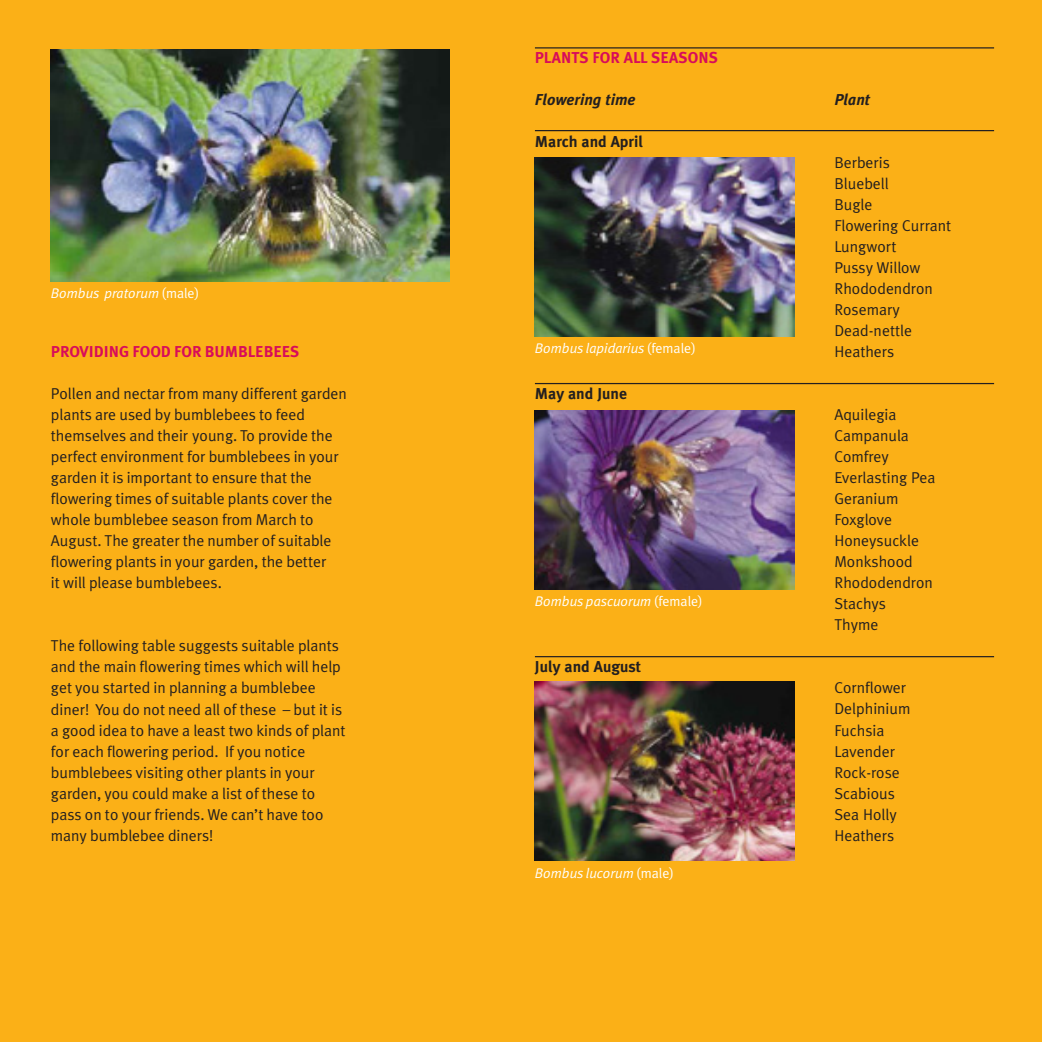
<style>
.page{position:relative;width:1042px;height:1042px;background:#fff}
.page>*{position:absolute;margin:0;border:0;box-sizing:border-box;transform-origin:0 0}
.t1{font:15.75px/21px "Meta Plus Normal";color:#231f20}
.t2{font:700 15.75px "Meta Plus";color:#d80c5a}
.t3{font:700 15.75px "Meta Plus";color:#231f20}
.t4{font:italic 700 15.75px "Meta Plus";color:#231f20}
.t5{font:italic 14px "Meta Plus Normal";color:#fff}
.s1{font-style:normal}
</style>
<div class="page">
<div style="left:0;top:0;width:1041px;height:1041px;background:#fbb017"></div>
<img style="left:535px;top:157px;width:259px;height:179px">
<img style="left:535px;top:410px;width:259px;height:179px">
<hr style="left:535px;top:130px;width:458px;height:1px;background:#231f20">
<hr style="left:535px;top:47px;width:458px;height:1px;background:#231f20">
<hr style="left:535px;top:383px;width:458px;height:1px;background:#231f20">
<img style="left:535px;top:681px;width:259px;height:179px">
<hr style="left:535px;top:656px;width:458px;height:1px;background:#231f20">
<img style="left:51px;top:50px;width:398px;height:232px">
<p class="t5" style="left:51px;top:287px;width:150px">Bombus pratorum <span class="s1">(male)</span></p>
<p class="t2" style="left:51px;top:344px;width:250px">PROVIDING FOOD FOR BUMBLEBEES</p>
<p class="t1" style="left:51px;top:384px;width:297px">Pollen and nectar from many different garden plants are used by bumblebees to feed themselves and their young. To provide the perfect environment for bumblebees in your garden it is important to ensure that the flowering times of suitable plants cover the whole bumblebee season from March to August. The greater the number of suitable flowering plants in your garden, the better<br>it will please bumblebees.</p>
<p class="t1" style="left:51px;top:636px;width:296px">The following table suggests suitable plants and the main flowering times which will help get you started in planning a bumblebee diner! You do not need all of these – but it is a good idea to have a least two kinds of plant for each flowering period. If you notice bumblebees visiting other plants in your garden, you could make a list of these to pass on to your friends. We can’t have too many bumblebee diners!</p>
<p class="t2" style="left:535px;top:50px;width:185px">PLANTS FOR ALL SEASONS</p>
<p class="t4" style="left:535px;top:92px;width:102px">Flowering time</p>
<p class="t4" style="left:834px;top:92px;width:37px">Plant</p>
<p class="t3" style="left:535px;top:134px;width:110px">March and April</p>
<p class="t1" style="left:834px;top:153px;width:118px">Berberis<br>Bluebell<br>Bugle<br>Flowering Currant<br>Lungwort<br>Pussy Willow<br>Rhododendron<br>Rosemary<br>Dead-nettle<br>Heathers</p>
<p class="t3" style="left:535px;top:386px;width:94px">May and June</p>
<p class="t1" style="left:834px;top:405px;width:103px">Aquilegia<br>Campanula<br>Comfrey<br>Everlasting Pea<br>Geranium<br>Foxglove<br>Honeysuckle<br>Monkshood<br>Rhododendron<br>Stachys<br>Thyme</p>
<p class="t3" style="left:535px;top:659px;width:108px">July and August</p>
<p class="t1" style="left:834px;top:678px;width:78px">Cornflower<br>Delphinium<br>Fuchsia<br>Lavender<br>Rock-rose<br>Scabious<br>Sea Holly<br>Heathers</p>
<p class="t5" style="left:535px;top:342px;width:162px">Bombus lapidarius <span class="s1">(female)</span></p>
<p class="t5" style="left:535px;top:594px;width:169px">Bombus pascuorum <span class="s1">(female)</span></p>
<p class="t5" style="left:535px;top:866px;width:140px">Bombus lucorum <span class="s1">(male)</span></p>
</div>
